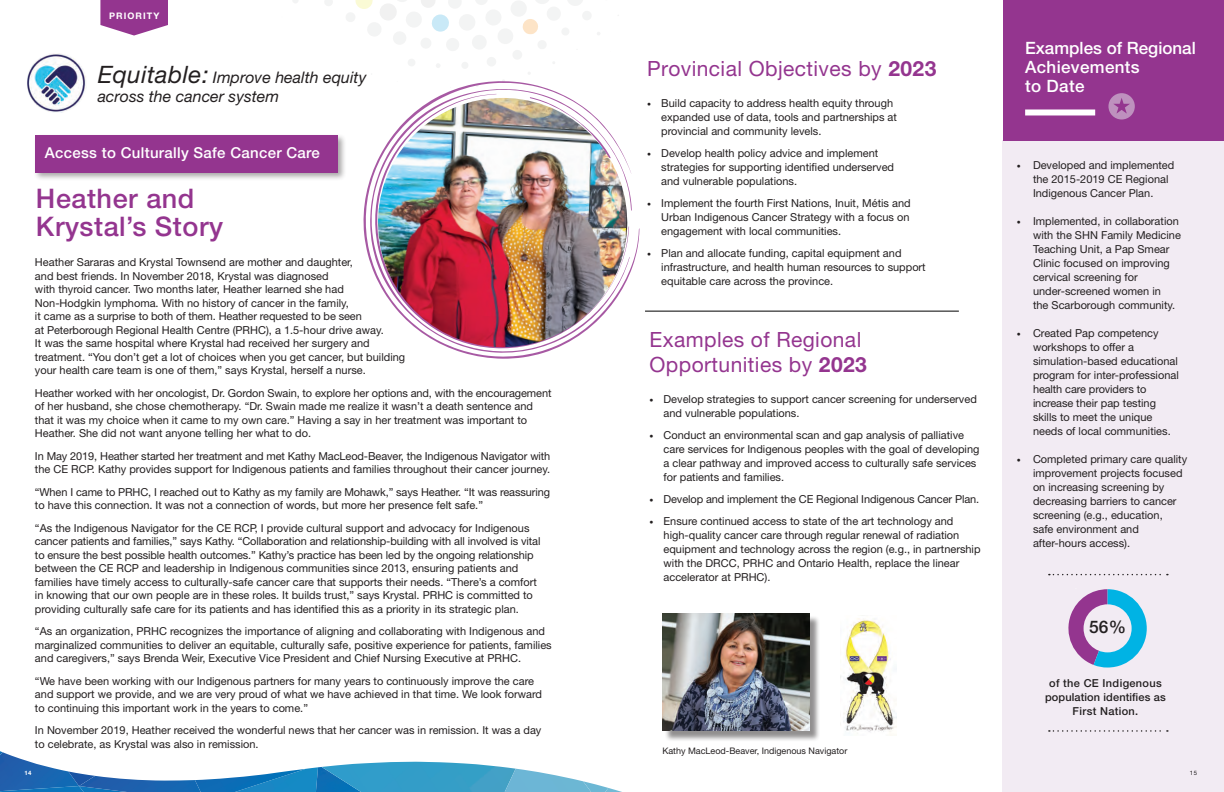
<style>
.page{position:relative;width:1224px;height:792px;background:#fff}
.page>*{position:absolute;margin:0;border:0;box-sizing:border-box;transform-origin:0 0}
.t1{font:500 27px/28px "Helvetica Neue LT Std";letter-spacing:.02em;color:#94358f}
.t2{font:21px/25px "Helvetica Neue LT Std";letter-spacing:.02em;color:#94358f}
.t3{font:500 17.4px "Helvetica Neue LT Std";color:#231f20}
.t4{font:500 17px/19px "Helvetica Neue LT Std";letter-spacing:.01em;color:#fff}
.t5{font:italic 16px/19px "Helvetica Neue LT Std";color:#231f20}
.t6{font:500 15px "Helvetica Neue LT Std";letter-spacing:.02em;color:#fff}
.t7{font:11px/14px "Helvetica Neue LT Std";color:#231f20}
.t8{font:500 11px/14px "Helvetica Neue LT Std";letter-spacing:.03em;color:#231f20;text-align:center}
.t9{font:9px "Helvetica Neue LT Std";color:#231f20}
.t10{font:700 9px "Helvetica Neue LT Std";letter-spacing:.12em;color:#fff}
.t11{font:300 8px "Helvetica Neue LT Std";color:#231f20}
.t12{font:700 6px "Helvetica Neue LT Std";color:#fff}
.t13{font:6px "Helvetica Neue LT Std";color:#231f20}
.s1{font-size:24px}
.s2{font-weight:700}
.s3{font-weight:300;font-size:8px}
</style>
<div class="page">
<svg style="left:0;top:751px;width:598px;height:41px"></svg>
<img style="left:0;top:752px;width:79px;height:34px">
<img style="left:0;top:786px;width:79px;height:6px">
<img style="left:316px;top:767px;width:6px;height:25px">
<img style="left:322px;top:762px;width:194px;height:30px">
<img style="left:505px;top:769px;width:86px;height:23px">
<img style="left:598px;top:785px;width:24px;height:7px">
<img style="left:195px;top:769px;width:111px;height:23px">
<img style="left:68px;top:771px;width:27px;height:15px">
<img style="left:79px;top:776px;width:122px;height:16px">
<div style="left:1003px;top:141px;width:221px;height:651px;background:#f2ebf3"></div>
<svg style="left:100px;top:0;width:68px;height:36px;background:#a556a1"></svg>
<img style="left:27px;top:53px;width:59px;height:60px">
<svg style="left:487px;top:57px;width:9px;height:9px"></svg>
<svg style="left:462px;top:62px;width:6px;height:6px"></svg>
<svg style="left:436px;top:64px;width:4px;height:4px"></svg>
<svg style="left:408px;top:59px;width:7px;height:7px"></svg>
<svg style="left:476px;top:0;width:11px;height:5px"></svg>
<svg style="left:398px;top:0;width:8px;height:2px"></svg>
<img style="left:432px;top:14px;width:17px;height:18px">
<img style="left:355px;top:0;width:18px;height:9px">
<img style="left:522px;top:19px;width:16px;height:15px">
<svg style="left:421px;top:38px;width:10px;height:10px"></svg>
<svg style="left:346px;top:13px;width:9px;height:9px"></svg>
<svg style="left:325px;top:0;width:8px;height:6px"></svg>
<svg style="left:583px;top:11px;width:8px;height:9px"></svg>
<svg style="left:562px;top:28px;width:7px;height:7px"></svg>
<svg style="left:538px;top:41px;width:8px;height:8px"></svg>
<svg style="left:513px;top:50px;width:9px;height:9px"></svg>
<svg style="left:293px;top:0;width:5px;height:3px"></svg>
<svg style="left:363px;top:81px;width:277px;height:278px"></svg>
<svg style="left:370px;top:87px;width:262px;height:267px"></svg>
<svg style="left:530px;top:92px;width:81px;height:6px"></svg>
<hr style="left:645px;top:311px;width:314px;height:1px;background:#000">
<div style="left:1003px;top:0;width:221px;height:141px;background:#94358f"></div>
<div style="left:1025px;top:109px;width:70px;height:6px;background:#fff"></div>
<div style="left:1108px;top:93px;width:27px;height:27px;background:#be91be;border-radius:50%"></div>
<svg style="left:1113px;top:98px;width:17px;height:16px"></svg>
<div style="left:33px;top:133px;width:313px;height:49px;background:#231f20;opacity:.4"></div>
<div style="left:35px;top:135px;width:303px;height:38px;background:#94358f"></div>
<div style="left:664px;top:615px;width:156px;height:127px;background:#231f20;opacity:.5"></div>
<img style="left:375px;top:98px;width:256px;height:253px">
<img style="left:840px;top:618px;width:57px;height:118px">
<svg style="left:1049px;top:574px;width:119px;height:1px"></svg>
<svg style="left:1049px;top:730px;width:119px;height:2px"></svg>
<img style="left:662px;top:614px;width:147px;height:117px">
<svg style="left:1068px;top:589px;width:79px;height:79px"></svg>
<div style="left:1084px;top:604px;width:48px;height:48px;background:#f2ebf3;border-radius:50%"></div>
<p class="t10" style="left:109px;top:11px;width:52px">PRIORITY</p>
<h2 class="t5" style="left:98px;top:68px;width:270px"><span class="s1">Equitable:</span> Improve health equity across the cancer system</h2>
<p class="t6" style="left:45px;top:144px;width:276px">Access to Culturally Safe Cancer Care</p>
<h3 class="t1" style="left:36px;top:184px;width:189px">Heather and<br>Krystal’s Story</h3>
<p class="t7" style="left:35px;top:256px;width:372px;line-height:13.5px">Heather Sararas and Krystal Townsend are mother and daughter,<br>and best friends. In November 2018, Krystal was diagnosed<br>with thyroid cancer. Two months later, Heather learned she had Non-Hodgkin lymphoma. With no history of cancer in the family,<br>it came as a surprise to both of them. Heather requested to be seen<br>at Peterborough Regional Health Centre (PRHC), a 1.5-hour drive away.<br>It was the same hospital where Krystal had received her surgery and treatment. “You don’t get a lot of choices when you get cancer, but building your health care team is one of them,” says Krystal, herself a nurse.</p>
<p class="t7" style="left:35px;top:386px;width:518px;line-height:13.5px">Heather worked with her oncologist, Dr. Gordon Swain, to explore her options and, with the encouragement of her husband, she chose chemotherapy. “Dr. Swain made me realize it wasn’t a death sentence and that it was my choice when it came to my own care.” Having a say in her treatment was important to Heather. She did not want anyone telling her what to do.</p>
<p class="t7" style="left:35px;top:449px;width:517px;line-height:13.5px">In May 2019, Heather started her treatment and met Kathy MacLeod-Beaver, the Indigenous Navigator with the CE RCP. Kathy provides support for Indigenous patients and families throughout their cancer journey.</p>
<p class="t7" style="left:35px;top:485px;width:517px;line-height:13.5px">“When I came to PRHC, I reached out to Kathy as my family are Mohawk,” says Heather. “It was reassuring to have this connection. It was not a connection of words, but more her presence felt safe.”</p>
<p class="t7" style="left:35px;top:521px;width:507px;line-height:13.5px">“As the Indigenous Navigator for the CE RCP, I provide cultural support and advocacy for Indigenous cancer patients and families,” says Kathy. “Collaboration and relationship-building with all involved is vital to ensure the best possible health outcomes.” Kathy’s practice has been led by the ongoing relationship between the CE RCP and leadership in Indigenous communities since 2013, ensuring patients and families have timely access to culturally-safe cancer care that supports their needs. “There’s a comfort in knowing that our own people are in these roles. It builds trust,” says Krystal. PRHC is committed to providing culturally safe care for its patients and has identified this as a priority in its strategic plan.</p>
<p class="t7" style="left:35px;top:625px;width:518px;line-height:13.5px">“As an organization, PRHC recognizes the importance of aligning and collaborating with Indigenous and marginalized communities to deliver an equitable, culturally safe, positive experience for patients, families and caregivers,” says Brenda Weir, Executive Vice President and Chief Nursing Executive at PRHC.</p>
<p class="t7" style="left:35px;top:674px;width:509px;line-height:13.5px">“We have been working with our Indigenous partners for many years to continuously improve the care and support we provide, and we are very proud of what we have achieved in that time. We look forward to continuing this important work in the years to come.”</p>
<p class="t7" style="left:35px;top:724px;width:508px;line-height:13.5px">In November 2019, Heather received the wonderful news that her cancer was in remission. It was a day to celebrate, as Krystal was also in remission.</p>
<h3 class="t2" style="left:647px;top:56px;width:291px">Provincial Objectives by <span class="s2">2023</span></h3>
<p class="t7" style="left:661px;top:96px;width:237px;text-indent:-14px"><span class="s3">•</span> Build capacity to address health equity through expanded use of data, tools and partnerships at provincial and community levels.</p>
<p class="t7" style="left:661px;top:146px;width:234px;text-indent:-14px"><span class="s3">•</span> Develop health policy advice and implement strategies for supporting identified underserved and vulnerable populations.</p>
<p class="t7" style="left:661px;top:196px;width:251px;text-align:justify;text-indent:-14px"><span class="s3">•</span> Implement the fourth First Nations, Inuit, Métis and Urban Indigenous Cancer Strategy with a focus on engagement with local communities.</p>
<p class="t7" style="left:661px;top:246px;width:266px;text-indent:-14px"><span class="s3">•</span> Plan and allocate funding, capital equipment and infrastructure, and health human resources to support equitable care across the province.</p>
<h3 class="t2" style="left:650px;top:327px;width:219px">Examples of Regional<br>Opportunities by <span class="s2">2023</span></h3>
<p class="t7" style="left:664px;top:392px;width:315px;text-indent:-14px"><span class="s3">•</span> Develop strategies to support cancer screening for underserved and vulnerable populations.</p>
<p class="t7" style="left:664px;top:428px;width:317px;text-indent:-14px"><span class="s3">•</span> Conduct an environmental scan and gap analysis of palliative care services for Indigenous peoples with the goal of developing a clear pathway and improved access to culturally safe services for patients and families.</p>
<p class="t7" style="left:650px;top:492px;width:331px"><span class="s3">•</span> Develop and implement the CE Regional Indigenous Cancer Plan.</p>
<p class="t7" style="left:664px;top:514px;width:319px;text-indent:-14px"><span class="s3">•</span> Ensure continued access to state of the art technology and high-quality cancer care through regular renewal of radiation equipment and technology across the region (e.g., in partnership with the DRCC, PRHC and Ontario Health, replace the linear accelerator at PRHC).</p>
<p class="t9" style="left:662px;top:745px;width:187px">Kathy MacLeod-Beaver, Indigenous Navigator</p>
<h4 class="t4" style="left:1025px;top:38px;width:172px">Examples of Regional<br>Achievements<br>to Date</h4>
<p class="t7" style="left:1033px;top:158px;width:143px;text-indent:-16px"><span class="s3">•</span> Developed and implemented the 2015-2019 CE Regional<br>Indigenous Cancer Plan.</p>
<p class="t7" style="left:1033px;top:214px;width:149px;text-indent:-16px"><span class="s3">•</span> Implemented, in collaboration with the SHN Family Medicine<br>Teaching Unit, a Pap Smear<br>Clinic focused on improving cervical screening for under-screened women in<br>the Scarborough community.</p>
<p class="t11" style="left:1017px;top:329px;width:5px">•</p>
<p class="t7" style="left:1033px;top:326px;width:147px">Created Pap competency workshops to offer a simulation-based educational program for inter-professional health care providers to increase their pap testing skills to meet the unique needs of local communities.</p>
<p class="t7" style="left:1033px;top:452px;width:156px;text-indent:-16px"><span class="s3">•</span> Completed primary care quality improvement projects focused on increasing screening by decreasing barriers to cancer screening (e.g., education,<br>safe environment and after-hours access).</p>
<p class="t3" style="left:1089px;top:617px;width:39px">56%</p>
<p class="t8" style="left:1045px;top:676px;width:122px">of the CE Indigenous population identifies as<br>First Nation.</p>
<p class="t12" style="left:25px;top:769px;width:9px">14</p>
<p class="t13" style="left:1190px;top:769px;width:9px">15</p>
</div>
